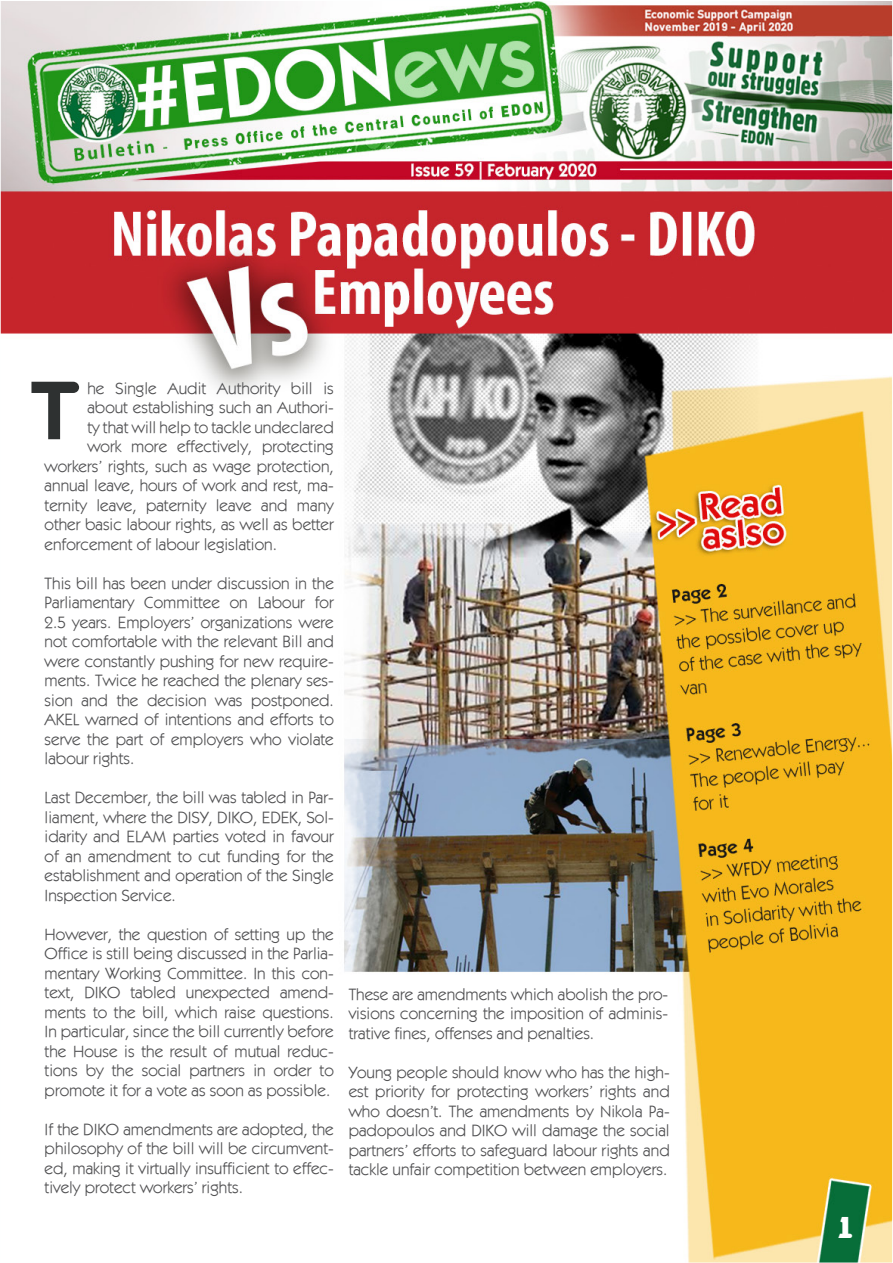
<style>
.page{position:relative;width:893px;height:1263px;background:#fff}
.page>*{position:absolute;margin:0;border:0;box-sizing:border-box;transform-origin:0 0}
.t1{font:83.4px "CF One";color:#2e3131;scale:1.05 1}
.t2{font:700 30.6px "CF One";color:#fff}
.t3{font:16.5px/19.5px "CF Kaveros";color:#505052;text-align:justify}
</style>
<div class="page">
<img style="left:0;top:1px;width:893px;height:1262px">
<p class="t1" style="left:33px;top:353px;width:45px">Τ</p>
<p class="t3" style="left:87px;top:378px;width:248px">he Single Audit Authority bill is</p>
<p class="t3" style="left:87px;top:397px;width:248px">about establishing such an Authori-</p>
<p class="t3" style="left:87px;top:417px;width:248px">ty that will help to tackle undeclared</p>
<p class="t3" style="left:87px;top:436px;width:248px">work more effectively, protecting</p>
<p class="t3" style="left:45px;top:456px;width:291px">workers’ rights, such as wage protection,</p>
<p class="t3" style="left:45px;top:475px;width:291px">annual leave, hours of work and rest, ma-</p>
<p class="t3" style="left:45px;top:495px;width:291px">ternity leave, paternity leave and many</p>
<p class="t3" style="left:45px;top:514px;width:291px">other basic labour rights, as well as better</p>
<p class="t3" style="left:45px;top:534px;width:234px">enforcement of labour legislation.</p>
<p class="t3" style="left:45px;top:573px;width:291px">This bill has been under discussion in the Parliamentary Committee on Labour for 2.5 years. Employers’ organizations were not comfortable with the relevant Bill and were constantly pushing for new require&shy;ments. Twice he reached the plenary ses&shy;sion and the decision was postponed.<br>AKEL warned of intentions and efforts to serve the part of employers who violate labour rights.</p>
<p class="t3" style="left:45px;top:787px;width:291px">Last December, the bill was tabled in Par&shy;liament, where the DISY, DIKO, EDEK, Sol&shy;idarity and ELAM parties voted in favour of an amendment to cut funding for the establishment and operation of the Single Inspection Service.</p>
<p class="t3" style="left:45px;top:924px;width:291px">However, the question of setting up the Office is still being discussed in the Parlia&shy;mentary Working Committee. In this con&shy;text, DIKO tabled unexpected amend&shy;ments to the bill, which raise questions.<br>In particular, since the bill currently before the House is the result of mutual reduc&shy;tions by the social partners in order to promote it for a vote as soon as possible.</p>
<p class="t3" style="left:45px;top:1119px;width:291px">If the DIKO amendments are adopted, the philosophy of the bill will be circumvent&shy;ed, making it virtually insufficient to effec&shy;tively protect workers’ rights.</p>
<p class="t3" style="left:349px;top:984px;width:321px">These are amendments which abolish the pro&shy;visions concerning the imposition of adminis&shy;trative fines, offenses and penalties.</p>
<p class="t3" style="left:349px;top:1062px;width:323px">Young people should know who has the high&shy;est priority for protecting workers’ rights and who doesn’t. The amendments by Nikola Pa&shy;padopoulos and DIKO will damage the social partners’ efforts to safeguard labour rights and tackle unfair competition between employers.</p>
<p class="t2" style="left:838px;top:1201px;width:16px">1</p>
</div>
